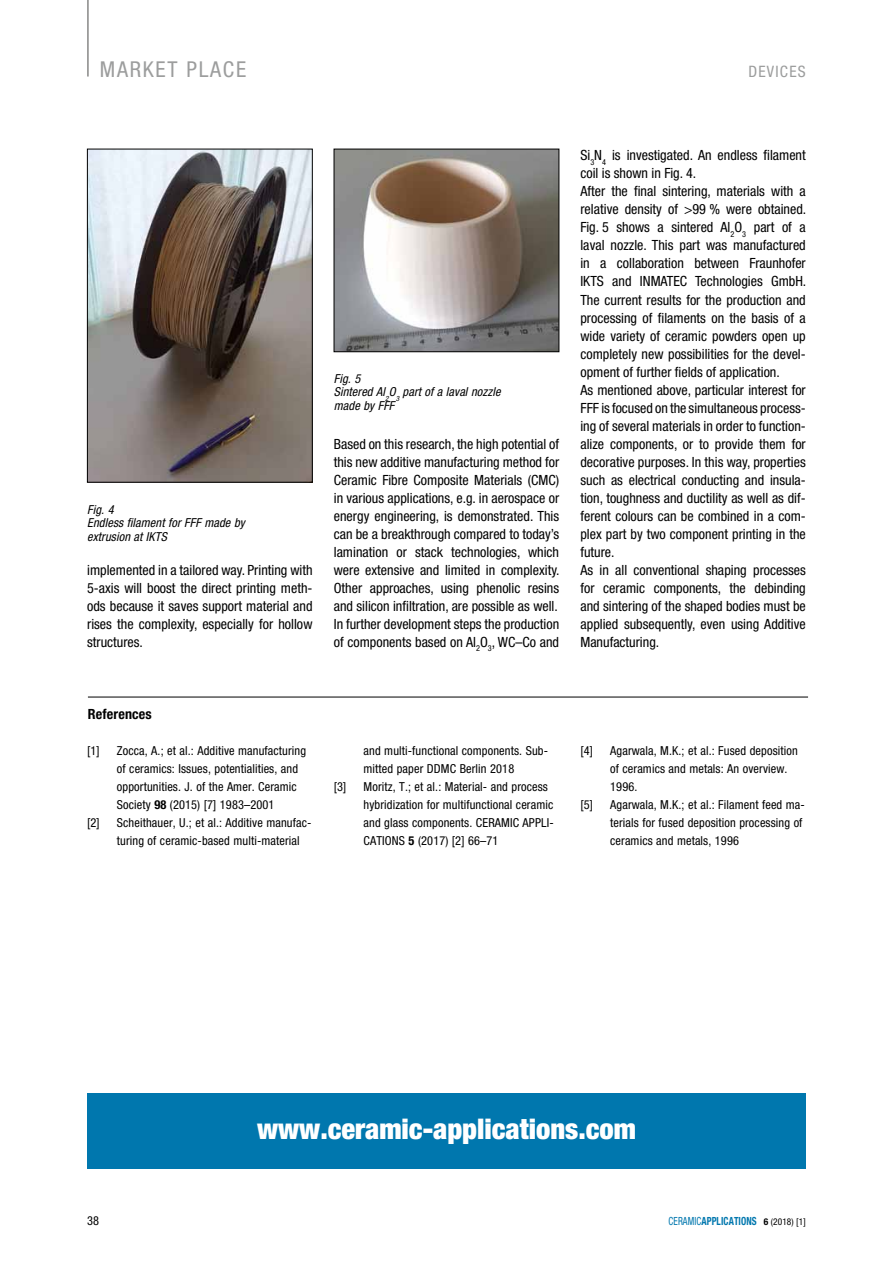
<style>
.page{position:relative;width:893px;height:1263px;background:#fff}
.page>*{position:absolute;margin:0;border:0;box-sizing:border-box;transform-origin:0 0}
.t1{font:900 condensed 28.5px "Helvetica Neue";color:#fff}
.t2{font:condensed 21.9px "Helvetica Neue";letter-spacing:.08em;color:#9c9d9d}
.t3{font:condensed 15.75px "Helvetica Neue";letter-spacing:.08em;color:#9c9d9d}
.t4{font:condensed 14.1px/18px "Helvetica Neue";color:#000}
.t5{font:700 condensed 14.1px "Helvetica Neue";letter-spacing:.01em;color:#000}
.t6{font:condensed 12.3px/18px "Helvetica Neue";letter-spacing:.01em;color:#000}
.t7{font:italic condensed 12.3px/13.5px "Helvetica Neue";letter-spacing:.01em;color:#000}
.t8{font:700 condensed 11.25px "Helvetica Neue";letter-spacing:.01em;color:#0077ae;scale:.83 1}
.s1{font-weight:700}
.s2{font-weight:400}
.s3{font-size:9.3px;color:#000}
.s4{font-weight:400;font-size:9.3px;color:#000}
</style>
<div class="page">
<hr style="left:87px;top:0;width:2px;height:77px;background:#878786">
<hr style="left:88px;top:697px;width:720px;height:1px;background:#000">
<img style="left:89px;top:151px;width:222px;height:329px">
<div style="left:87px;top:149px;width:226px;height:333px;border:1px solid #000"></div>
<img style="left:336px;top:151px;width:221px;height:199px">
<div style="left:334px;top:149px;width:225px;height:203px;border:1px solid #000"></div>
<div style="left:87px;top:1093px;width:719px;height:75px;background:#0077ae"></div>
<h2 class="t2" style="left:100px;top:56px;width:148px">MARKET PLACE</h2>
<p class="t3" style="left:748px;top:62px;width:59px">DEVICES</p>
<p class="t7" style="left:87px;top:502px;width:159px">Fig. 4<br>Endless filament for FFF made by extrusion at IKTS</p>
<p class="t4" style="left:87px;top:560px;width:227px;text-align:justify">implemented in a tailored way. Printing with 5-axis will boost the direct printing meth&shy;ods because it saves support material and rises the complexity, especially for hollow structures.</p>
<p class="t7" style="left:334px;top:372px;width:168px">Fig. 5<br>Sintered Al<sub>2</sub>O<sub>3</sub> part of a laval nozzle made by FFF</p>
<p class="t4" style="left:334px;top:434px;width:227px">Based on this research, the high potential of this new additive manufacturing method for Ceramic Fibre Composite Materials (CMC) in various applications, e.g. in aerospace or energy engineering, is demonstrated. This can be a breakthrough compared to today’s lamination or stack technologies, which were extensive and limited in complexity.<br>Other approaches, using phenolic resins and silicon infiltration, are possible as well.<br>In further development steps the production of components based on Al<sub>2</sub>O<sub>3</sub>, WC–Co and</p>
<p class="t4" style="left:580px;top:146px;width:227px">Si<sub>3</sub>N<sub>4</sub> is investigated. An endless filament coil is shown in Fig. 4.<br>After the final sintering, materials with a relative density of &gt;99 % were obtained.<br>Fig. 5 shows a sintered Al<sub>2</sub>O<sub>3</sub> part of a laval nozzle. This part was manufactured in a collaboration between Fraunhofer IKTS and INMATEC Technologies GmbH.<br>The current results for the production and processing of filaments on the basis of a wide variety of ceramic powders open up completely new possibilities for the devel&shy;opment of further fields of application.<br>As mentioned above, particular interest for FFF is focused on the simultaneous process&shy;ing of several materials in order to function&shy;alize components, or to provide them for decorative purposes. In this way, properties such as electrical conducting and insula&shy;tion, toughness and ductility as well as dif&shy;ferent colours can be combined in a com&shy;plex part by two component printing in the future.<br>As in all conventional shaping processes for ceramic components, the debinding and sintering of the shaped bodies must be applied subsequently, even using Additive Manufacturing.</p>
<p class="t5" style="left:88px;top:705px;width:65px">References</p>
<p class="t6" style="left:87px;top:741px;width:14px">[1]</p>
<p class="t6" style="left:117px;top:741px;width:191px">Zocca, A.; et al.: Additive manufacturing of ceramics: Issues, potentialities, and opportunities. J. of the Amer. Ceramic Society <span class="s1">98</span> (2015) [7] 1983–2001</p>
<p class="t6" style="left:87px;top:813px;width:14px">[2]</p>
<p class="t6" style="left:117px;top:813px;width:196px">Scheithauer, U.; et al.: Additive manufac&shy;turing of ceramic-based multi-material</p>
<p class="t6" style="left:364px;top:741px;width:186px">and multi-functional components. Sub&shy;mitted paper DDMC Berlin 2018</p>
<p class="t6" style="left:334px;top:777px;width:14px">[3]</p>
<p class="t6" style="left:364px;top:777px;width:192px">Moritz, T.; et al.: Material- and process hybridization for multifunctional ceramic and glass components. CERAMIC APPLI-CATIONS <span class="s1">5</span> (2017) [2] 66–71</p>
<p class="t6" style="left:580px;top:741px;width:14px">[4]</p>
<p class="t6" style="left:610px;top:741px;width:189px">Agarwala, M.K.; et al.: Fused deposition of ceramics and metals: An overview.<br>1996.</p>
<p class="t6" style="left:580px;top:795px;width:14px">[5]</p>
<p class="t6" style="left:610px;top:795px;width:196px">Agarwala, M.K.; et al.: Filament feed ma&shy;terials for fused deposition processing of ceramics and metals, 1996</p>
<h1 class="t1" style="left:257px;top:1111px;width:380px">www.ceramic-applications.com</h1>
<p class="t6" style="left:87px;top:1211px;width:14px">38</p>
<p class="t8" style="left:669px;top:1214px;width:167px"><span class="s2">CERAMIC</span>APPLICATIONS <span class="s3">6</span> <span class="s4">(2018) [1]</span></p>
</div>
